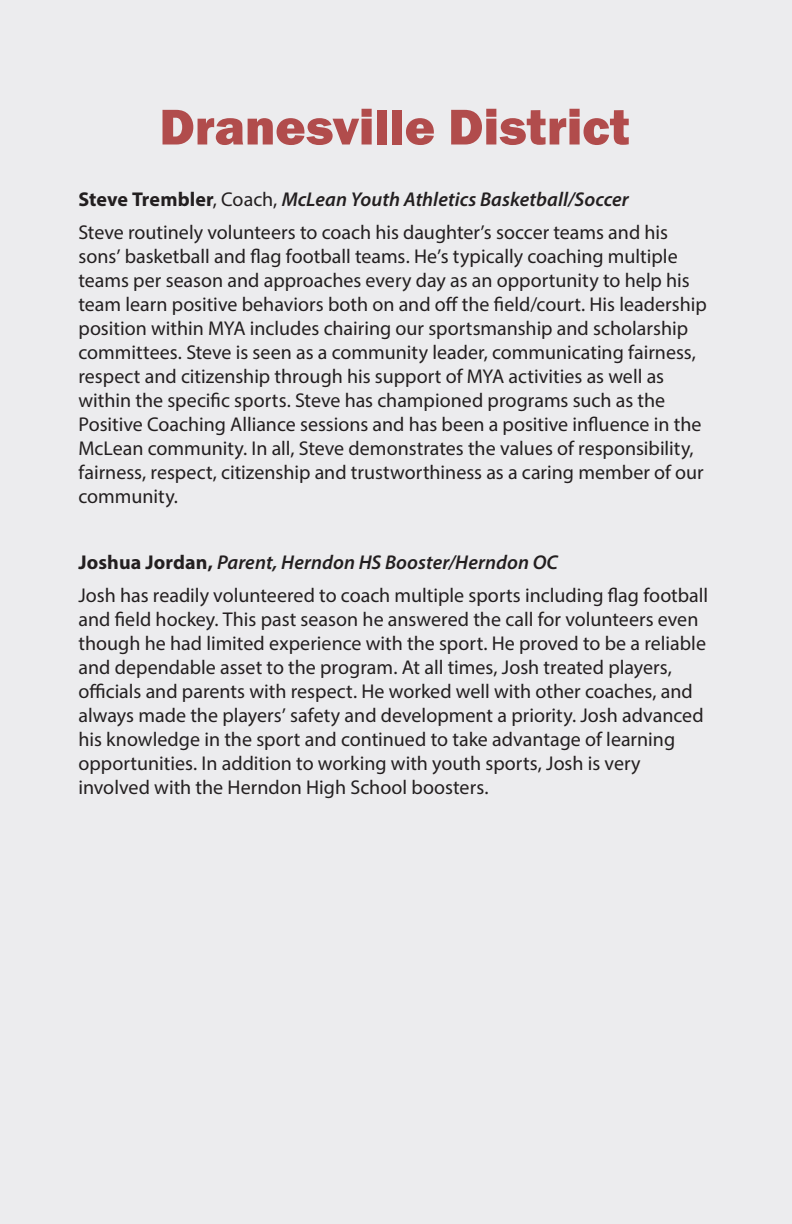
<style>
.page{position:relative;width:792px;height:1224px;background:#ececee}
.page>*{position:absolute;margin:0;border:0;box-sizing:border-box;transform-origin:0 0}
.Page_Header{font:800 52px "Franklin Gothic";color:#b14c4c}
.Body_Copy{font:20px/24px "Myriad Pro";color:#231f20}
.Body_Copy-2{font:italic 600 20px "Myriad Pro";letter-spacing:.005em;color:#231f20}
.s1{font-weight:700;font-style:normal}
.s2{font-weight:400;font-style:normal}
</style>
<div class="page">
<p class="Page_Header" style="left:159px;top:93px;width:471px">Dranesville District</p>
<p class="Body_Copy-2" style="left:78px;top:186px;width:552px"><span class="s1">Steve Trembler</span><span class="s2">, Coach,</span> McLean Youth Athletics Basketball/Soccer</p>
<p class="Body_Copy" style="left:78px;top:219px;width:630px">Steve routinely volunteers to coach his daughter’s soccer teams and his sons’ basketball and flag football teams. He’s typically coaching multiple teams per season and approaches every day as an opportunity to help his team learn positive behaviors both on and off the field/court. His leadership position within MYA includes chairing our sportsmanship and scholarship committees. Steve is seen as a community leader, communicating fairness, respect and citizenship through his support of MYA activities as well as within the specific sports. Steve has championed programs such as the Positive Coaching Alliance sessions and has been a positive influence in the McLean community. In all, Steve demonstrates the values of responsibility, fairness, respect, citizenship and trustworthiness as a caring member of our community.</p>
<p class="Body_Copy-2" style="left:78px;top:549px;width:481px"><span class="s1">Joshua Jordan,</span> Parent, Herndon HS Booster/Herndon OC</p>
<p class="Body_Copy" style="left:78px;top:582px;width:631px">Josh has readily volunteered to coach multiple sports including flag football and field hockey. This past season he answered the call for volunteers even though he had limited experience with the sport. He proved to be a reliable and dependable asset to the program. At all times, Josh treated players, officials and parents with respect. He worked well with other coaches, and always made the players’ safety and development a priority. Josh advanced his knowledge in the sport and continued to take advantage of learning opportunities. In addition to working with youth sports, Josh is very involved with the Herndon High School boosters.</p>
</div>
